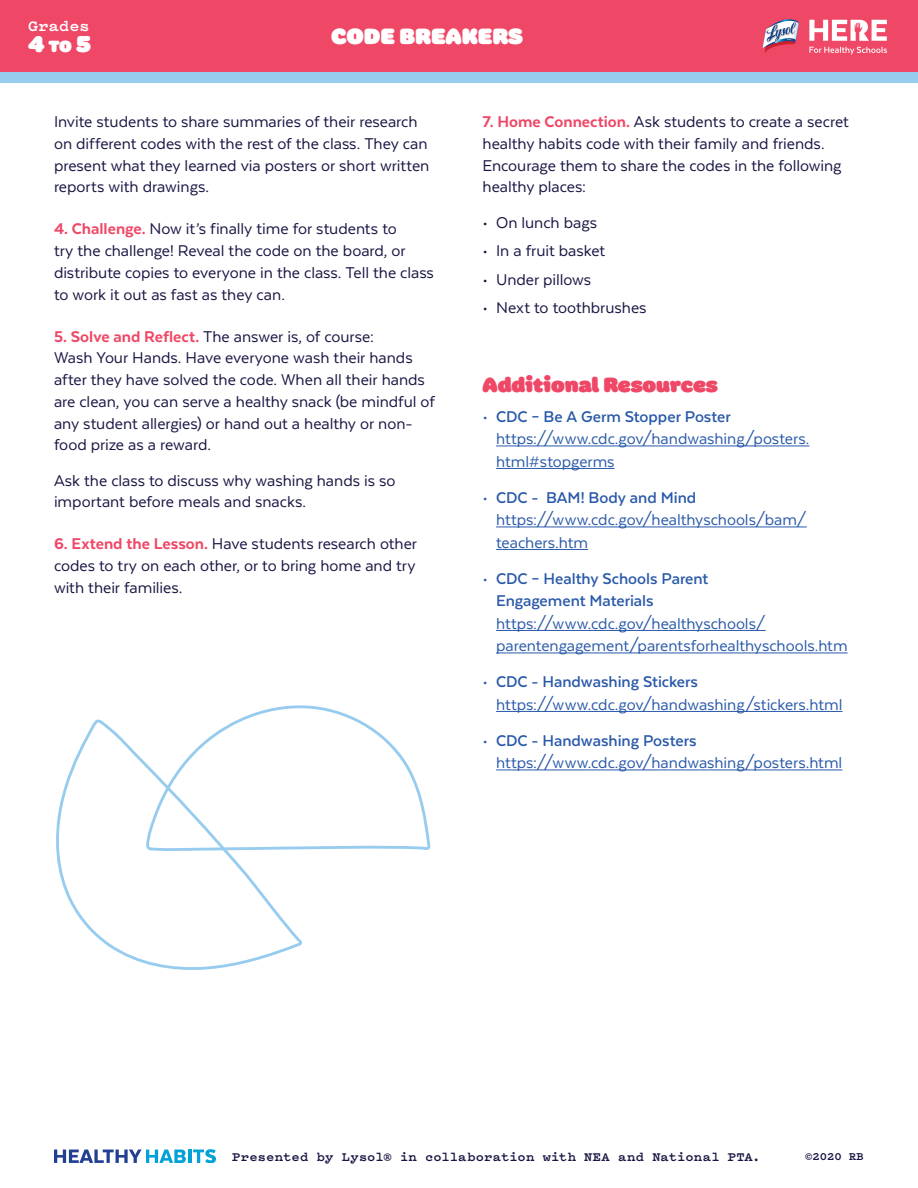
<style>
.page{position:relative;width:918px;height:1188px;background:#fff}
.page>*{position:absolute;margin:0;border:0;box-sizing:border-box;transform-origin:0 0}
.t1{font:22.5px "Colette Ultra Jumbo";color:#fff}
.t2{font:21px "Colette Ultra Jumbo";color:#ef4867}
.t3{font:18px/21.8px "Texta";letter-spacing:-.005em;color:#181643}
.t4{font:18px/22.5px "Texta";letter-spacing:-.005em;color:#2959a9}
.t5{font:700 18px/22.5px "Texta";letter-spacing:-.005em;color:#2959a9}
.t6{font:700 16.5px "Pitch";letter-spacing:.015em;color:#fff}
.t7{font:700 13.5px "Pitch";letter-spacing:.015em;color:#181643}
.t8{font:700 12px "Pitch";color:#181643}
.s1{font-size:16.5px}
.s2{font-weight:800;color:#ef4867}
.s3{font-weight:700}
.s4{font-weight:400}
</style>
<div class="page">
<div style="left:0;top:0;width:918px;height:74px;background:#ef4867"></div>
<svg style="left:809px;top:20px;width:78px;height:21px"></svg>
<svg style="left:809px;top:47px;width:78px;height:7px"></svg>
<svg style="left:762px;top:19px;width:37px;height:34px"></svg>
<div style="left:0;top:72px;width:918px;height:11px;background:#97ccef"></div>
<hr style="left:496px;top:445px;width:313px;height:1px;background:#2959a9">
<hr style="left:496px;top:468px;width:119px;height:1px;background:#2959a9">
<hr style="left:496px;top:526px;width:311px;height:1px;background:#2959a9">
<hr style="left:496px;top:549px;width:92px;height:1px;background:#2959a9">
<hr style="left:496px;top:630px;width:270px;height:1px;background:#2959a9">
<hr style="left:496px;top:652px;width:352px;height:1px;background:#2959a9">
<hr style="left:496px;top:711px;width:347px;height:1px;background:#2959a9">
<hr style="left:496px;top:769px;width:346px;height:1px;background:#2959a9">
<svg style="left:56px;top:719px;width:246px;height:251px"></svg>
<svg style="left:145px;top:705px;width:285px;height:148px"></svg>
<svg style="left:54px;top:1149px;width:162px;height:14px"></svg>
<p class="t6" style="left:28px;top:15px;width:63px">Grades</p>
<p class="t1" style="left:28px;top:27px;width:65px">4 <span class="s1">TO</span> 5</p>
<p class="t1" style="left:331px;top:19px;width:193px">CODE BREAKERS</p>
<p class="t3" style="left:54px;top:111px;width:377px">Invite students to share summaries of their research on different codes with the rest of the class. They can present what they learned via posters or short written reports with drawings.</p>
<p class="t3" style="left:54px;top:218px;width:382px"><span class="s2">4. Challenge.</span> Now it’s finally time for students to<br>try the challenge! Reveal the code on the board, or distribute copies to everyone in the class. Tell the class to work it out as fast as they can.</p>
<p class="t3" style="left:54px;top:325px;width:382px"><span class="s2">5. Solve and Reflect.</span> The answer is, of course:<br>Wash Your Hands. Have everyone wash their hands after they have solved the code. When all their hands are clean, you can serve a healthy snack (be mindful of any student allergies) or hand out a healthy or non&shy;food prize as a reward.</p>
<p class="t3" style="left:54px;top:469px;width:343px">Ask the class to discuss why washing hands is so important before meals and snacks.</p>
<p class="t3" style="left:54px;top:533px;width:365px;text-align:justify"><span class="s2">6. Extend the Lesson.</span> Have students research other codes to try on each other, or to bring home and try with their families.</p>
<p class="t3" style="left:483px;top:111px;width:368px"><span class="s2">7. Home Connection.</span> Ask students to create a secret healthy habits code with their family and friends.<br>Encourage them to share the codes in the following healthy places:</p>
<p class="t3" style="left:483px;top:211px;width:116px">• On lunch bags</p>
<p class="t3" style="left:483px;top:240px;width:124px">• In a fruit basket</p>
<p class="t3" style="left:483px;top:268px;width:110px">• Under pillows</p>
<p class="t3" style="left:483px;top:297px;width:165px">• Next to toothbrushes</p>
<p class="t2" style="left:483px;top:369px;width:236px">Additional Resources</p>
<p class="t4" style="left:496px;top:405px;width:315px;text-indent:-14px">• <span class="s3">CDC – Be A Germ Stopper Poster </span>https://www.cdc.gov/handwashing/posters. html#stopgerms</p>
<p class="t4" style="left:496px;top:486px;width:312px;text-indent:-14px">• <span class="s3">CDC - BAM! Body and Mind </span>https://www.cdc.gov/healthyschools/bam/ teachers.htm</p>
<p class="t5" style="left:496px;top:567px;width:214px;text-indent:-14px"><span class="s4">•</span> CDC – Healthy Schools Parent<br>Engagement Materials</p>
<p class="t4" style="left:496px;top:612px;width:353px">https://www.cdc.gov/healthyschools/ parentengagement/parentsforhealthyschools.htm</p>
<p class="t4" style="left:496px;top:670px;width:348px;text-indent:-14px">• <span class="s3">CDC - Handwashing Stickers </span>https://www.cdc.gov/handwashing/stickers.html</p>
<p class="t4" style="left:496px;top:729px;width:348px;text-indent:-14px">• <span class="s3">CDC - Handwashing Posters </span>https://www.cdc.gov/handwashing/posters.html</p>
<p class="t7" style="left:232px;top:1147px;width:530px">Presented by Lysol® in collaboration with NEA and National PTA.</p>
<p class="t8" style="left:805px;top:1148px;width:60px">©2020 RB</p>
</div>
